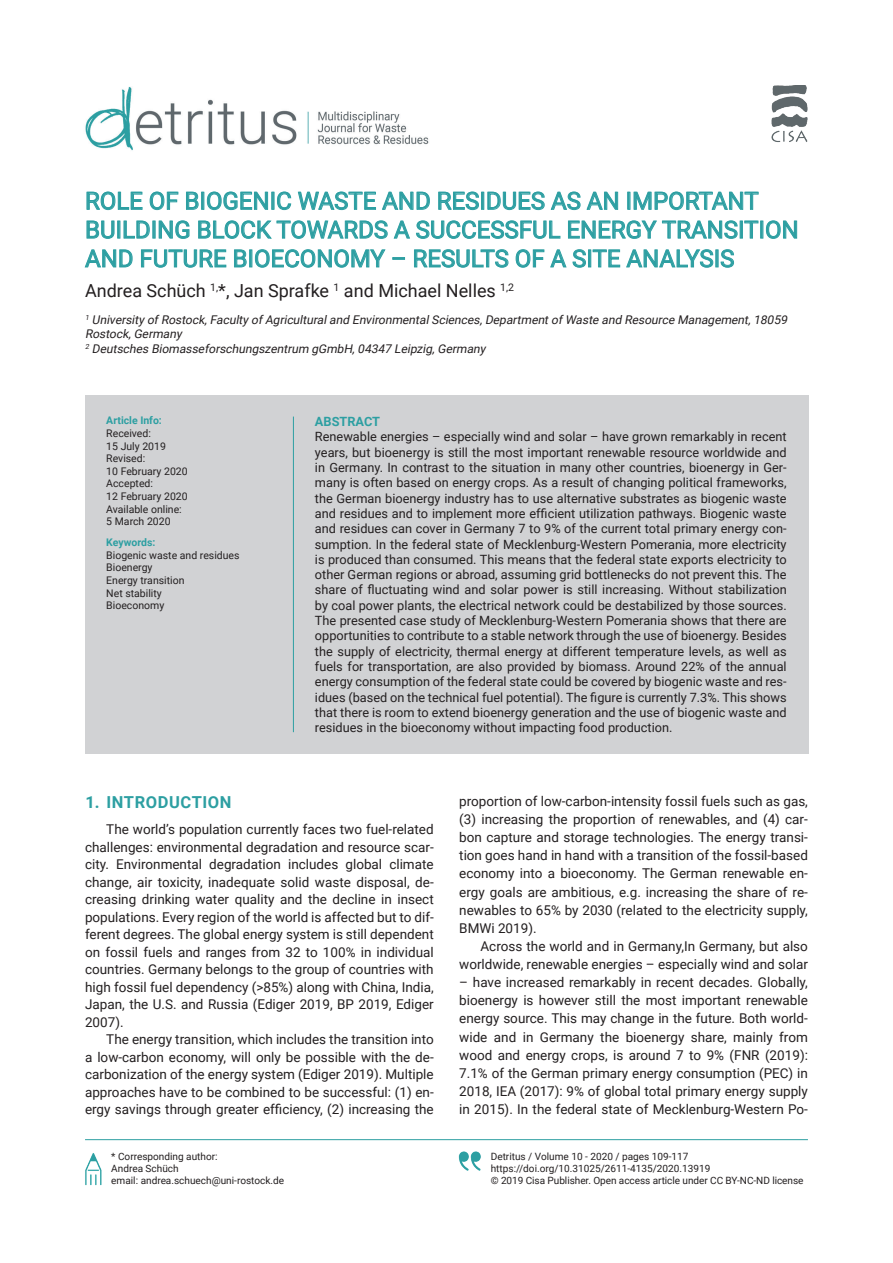
<style>
.page{position:relative;width:893px;height:1263px;background:#fff}
.page>*{position:absolute;margin:0;border:0;box-sizing:border-box;transform-origin:0 0}
.t1{font:24px/28.8px "Roboto";color:#2d9fa2}
.t2{font:18px "Roboto";color:#231f20}
.t3{font:700 16.5px "Roboto";letter-spacing:.035em;color:#2d9fa2}
.t4{font:13.5px/17.5px "Roboto";color:#231f20;text-align:justify}
.t5{font:12.75px/15.3px "Roboto";color:#231f20;text-align:justify}
.t6{font:700 12.75px "Roboto";color:#2d9fa2}
.t7{font:italic 12px/14.4px "Roboto";color:#231f20}
.t8{font:10.5px/12.6px "Roboto";color:#231f20}
.t9{font:700 10.5px "Roboto";color:#2d9fa2}
.t10{font:10.05px/12px "Roboto";color:#231f20}
</style>
<div class="page">
<img style="left:85px;top:87px;width:344px;height:64px">
<hr style="left:85px;top:1139px;width:723px;height:1px;background:#2d9fa2">
<img style="left:458px;top:1151px;width:23px;height:20px">
<img style="left:85px;top:1153px;width:17px;height:33px">
<img style="left:771px;top:85px;width:37px;height:57px">
<div style="left:85px;top:395px;width:723px;height:358px;background:#d1d2d4"></div>
<svg style="left:87px;top:192px;width:55px;height:18px"></svg>
<svg style="left:150px;top:192px;width:28px;height:18px"></svg>
<svg style="left:186px;top:192px;width:105px;height:18px"></svg>
<svg style="left:298px;top:192px;width:78px;height:18px"></svg>
<svg style="left:382px;top:192px;width:47px;height:18px"></svg>
<svg style="left:439px;top:192px;width:40px;height:18px"></svg>
<div style="left:481px;top:192px;width:3px;height:17px;border:1px solid #2d9fa2"></div>
<svg style="left:488px;top:192px;width:56px;height:18px"></svg>
<svg style="left:551px;top:192px;width:29px;height:18px"></svg>
<svg style="left:587px;top:192px;width:31px;height:18px"></svg>
<svg style="left:628px;top:192px;width:130px;height:18px"></svg>
<svg style="left:87px;top:221px;width:102px;height:18px"></svg>
<svg style="left:198px;top:221px;width:73px;height:18px"></svg>
<svg style="left:277px;top:221px;width:110px;height:18px"></svg>
<svg style="left:394px;top:221px;width:16px;height:17px"></svg>
<svg style="left:416px;top:221px;width:144px;height:18px"></svg>
<svg style="left:568px;top:221px;width:88px;height:18px"></svg>
<svg style="left:662px;top:221px;width:135px;height:18px"></svg>
<svg style="left:85px;top:250px;width:47px;height:17px"></svg>
<svg style="left:141px;top:250px;width:85px;height:17px"></svg>
<svg style="left:234px;top:249px;width:151px;height:18px"></svg>
<svg style="left:393px;top:257px;width:12px;height:2px"></svg>
<svg style="left:414px;top:249px;width:94px;height:18px"></svg>
<svg style="left:516px;top:249px;width:28px;height:18px"></svg>
<svg style="left:551px;top:250px;width:15px;height:17px"></svg>
<svg style="left:573px;top:249px;width:13px;height:18px"></svg>
<div style="left:588px;top:250px;width:3px;height:17px;border:1px solid #2d9fa2"></div>
<svg style="left:593px;top:250px;width:27px;height:17px"></svg>
<svg style="left:627px;top:249px;width:107px;height:18px"></svg>
<hr style="left:293px;top:417px;width:1px;height:315px;background:#2d9fa2">
<h1 class="t1" style="left:85px;top:186px;width:715px">ROLE OF BIOGENIC WASTE AND RESIDUES AS AN IMPORTANT<br>BUILDING BLOCK TOWARDS A SUCCESSFUL ENERGY TRANSITION<br>AND FUTURE BIOECONOMY – RESULTS OF A SITE ANALYSIS</h1>
<h2 class="t2" style="left:85px;top:278px;width:431px">Andrea Schüch <sup>1,</sup>*, Jan Sprafke <sup>1</sup> and Michael Nelles <sup>1,2</sup></h2>
<p class="t7" style="left:85px;top:312px;width:706px"><sup>1</sup> University ofRostock,Faculty ofAgriculturaland EnvironmentalSciences,DepartmentofWaste and Resource Management,18059<br>Rostock,Germany<br><sup>2</sup> Deutsches Biomasseforschungszentrum gGmbH,04347 Leipzig,Germany</p>
<p class="t9" style="left:106px;top:413px;width:57px">Article Info:</p>
<p class="t8" style="left:106px;top:427px;width:83px">Received:<br>15 July 2019<br>Revised:<br>10 February 2020<br>Accepted:<br>12 February 2020<br>Available online:<br>5 March 2020</p>
<p class="t9" style="left:106px;top:535px;width:51px">Keywords:</p>
<p class="t8" style="left:106px;top:548px;width:135px">Biogenic waste and residues<br>Bioenergy<br>Energy transition<br>Net stability<br>Bioeconomy</p>
<p class="t6" style="left:315px;top:413px;width:67px">ABSTRACT</p>
<p class="t5" style="left:315px;top:429px;width:473px">Renewable energies – especially wind and solar – have grown remarkably in recent years, but bioenergy is still the most important renewable resource worldwide and in Germany. In contrast to the situation in many other countries, bioenergy in Ger&shy;many is often based on energy crops. As a result of changing political frameworks, the German bioenergy industry has to use alternative substrates as biogenic waste and residues and to implement more efficient utilization pathways. Biogenic waste and residues can cover in Germany 7 to 9% of the current total primary energy con&shy;sumption. In the federal state of Mecklenburg-Western Pomerania, more electricity is produced than consumed. This means that the federal state exports electricity to other German regions or abroad, assuming grid bottlenecks do not prevent this. The share of fluctuating wind and solar power is still increasing. Without stabilization by coal power plants, the electrical network could be destabilized by those sources.<br>The presented case study of Mecklenburg-Western Pomerania shows that there are opportunities to contribute to a stable network through the use of bioenergy. Besides the supply of electricity, thermal energy at different temperature levels, as well as fuels for transportation, are also provided by biomass. Around 22% of the annual energy consumption of the federal state could be covered by biogenic waste and res&shy;idues (based on the technical fuel potential). The figure is currently 7.3%. This shows that there is room to extend bioenergy generation and the use of biogenic waste and residues in the bioeconomy without impacting food production.</p>
<p class="t3" style="left:85px;top:791px;width:148px">1. INTRODUCTION</p>
<p class="t4" style="left:85px;top:820px;width:350px;text-indent:21px">The world’s population currently faces two fuel-related challenges: environmental degradation and resource scar&shy;city. Environmental degradation includes global climate change, air toxicity, inadequate solid waste disposal, de&shy;creasing drinking water quality and the decline in insect populations. Every region of the world is affected but to dif&shy;ferent degrees. The global energy system is still dependent on fossil fuels and ranges from 32 to 100% in individual countries. Germany belongs to the group of countries with high fossil fuel dependency (&gt;85%) along with China, India, Japan, the U.S. and Russia (Ediger 2019, BP 2019, Ediger 2007).</p>
<p class="t4" style="left:85px;top:1030px;width:350px;text-indent:21px">The energy transition, which includes the transition into a low-carbon economy, will only be possible with the de&shy;carbonization of the energy system (Ediger 2019). Multiple approaches have to be combined to be successful: (1) en&shy;ergy savings through greater efficiency, (2) increasing the</p>
<p class="t4" style="left:459px;top:792px;width:350px;line-height:18.1px">proportion of low-carbon-intensity fossil fuels such as gas, (3) increasing the proportion of renewables, and (4) car&shy;bon capture and storage technologies. The energy transi&shy;tion goes hand in hand with a transition of the fossil-based economy into a bioeconomy. The German renewable en&shy;ergy goals are ambitious, e.g. increasing the share of re&shy;newables to 65% by 2030 (related to the electricity supply, BMWi 2019).</p>
<p class="t4" style="left:459px;top:936px;width:350px;line-height:18.1px;text-align:right">Across the world and in Germany,In Germany, but also worldwide, renewable energies – especially wind and solar</p>
<p class="t4" style="left:459px;top:973px;width:350px;line-height:18.1px">– have increased remarkably in recent decades. Globally, bioenergy is however still the most important renewable energy source. This may change in the future. Both world&shy;wide and in Germany the bioenergy share, mainly from wood and energy crops, is around 7 to 9% (FNR (2019):<br>7.1% of the German primary energy consumption (PEC) in 2018, IEA (2017): 9% of global total primary energy supply in 2015). In the federal state of Mecklenburg-Western Po-</p>
<p class="t10" style="left:111px;top:1150px;width:174px">* Corresponding author:<br>Andrea Schüch<br>email: andrea.schuech@uni-rostock.de</p>
<p class="t10" style="left:491px;top:1150px;width:314px">Detritus / Volume 10 - 2020 / pages 109-117 https://doi.org/10.31025/2611-4135/2020.13919<br>© 2019 Cisa Publisher. Open access article under CC BY-NC-ND license</p>
</div>
